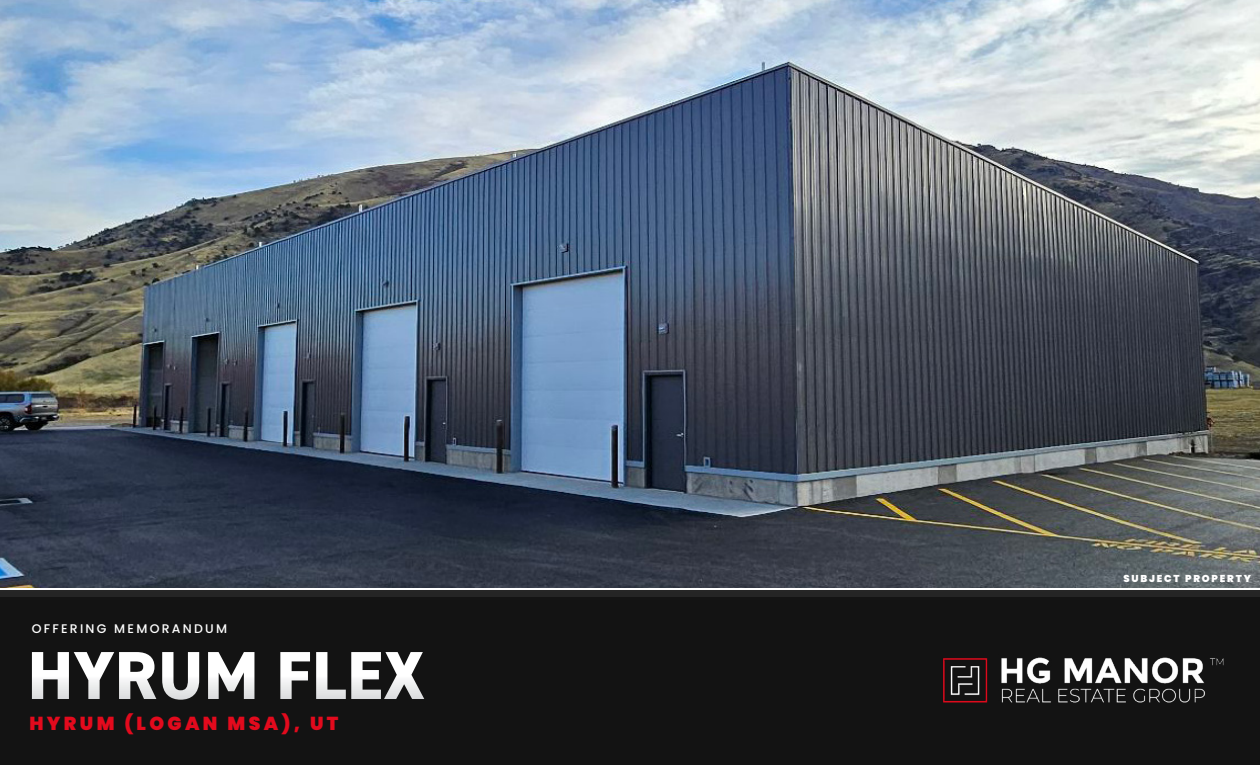
<style>
.page{position:relative;width:1260px;height:765px;background:#fff}
.page>*{position:absolute;margin:0;border:0;box-sizing:border-box;transform-origin:0 0}
.t1{font:800 68px "DIN2014";letter-spacing:.01em;color:#fff}
.t2{font:900 18.75px "Poppins";letter-spacing:.18em;color:#e30a1d}
.t3{font:500 12.5px "Poppins";letter-spacing:.18em;color:#fff}
.t4{font:900 10px "Poppins";letter-spacing:.18em;color:#fff}
</style>
<div class="page">
<img style="left:0;top:0;width:1260px;height:588px">
<div style="left:0;top:590px;width:837px;height:175px;background:#131313"></div>
<img style="left:837px;top:585px;width:423px;height:180px">
<p class="t3" style="left:32px;top:621px;width:197px">OFFERING MEMORANDUM</p>
<h1 class="t1" style="left:28px;top:630px;width:399px">HYRUM FLEX</h1>
<p class="t2" style="left:29px;top:712px;width:311px">HYRUM (LOGAN MSA), UT</p>
<p class="t4" style="left:1124px;top:572px;width:129px">SUBJECT PROPERTY</p>
</div>
